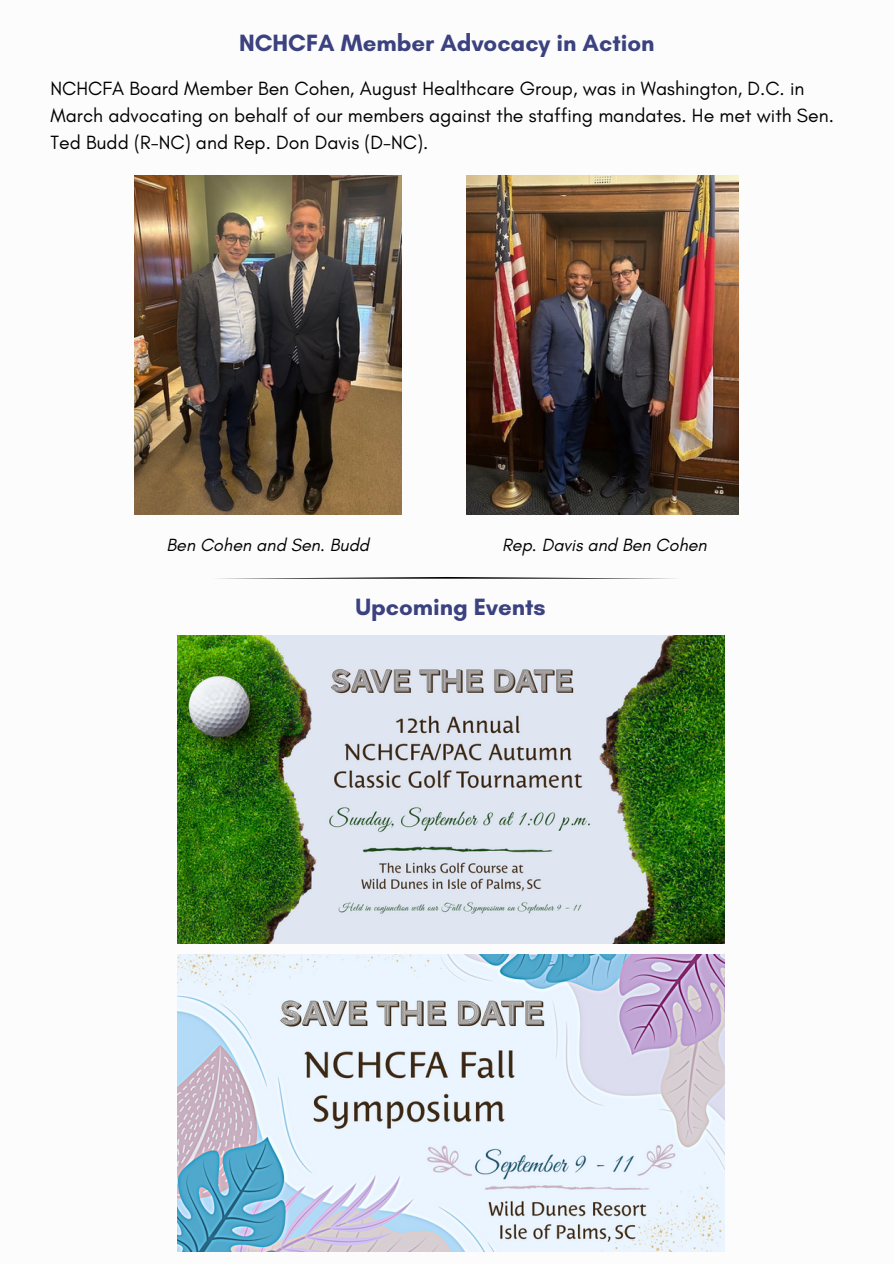
<style>
.page{position:relative;width:894px;height:1264px;background:#fff}
.page>*{position:absolute;margin:0;border:0;box-sizing:border-box;transform-origin:0 0}
.t1{font:700 24px "Glacial Indifference";color:#3b427f}
.t2{font:19.5px/27px "Glacial Indifference";color:#000}
.t3{font:italic 18px "Glacial Indifference";color:#000}
</style>
<div class="page">
<img style="left:177px;top:636px;width:547px;height:307px">
<img style="left:177px;top:954px;width:547px;height:297px">
<img style="left:134px;top:175px;width:267px;height:339px">
<img style="left:466px;top:175px;width:271px;height:339px">
<svg style="left:310px;top:577px;width:273px;height:1px"></svg>
<p class="t1" style="left:239px;top:28px;width:417px">NCHCFA Member Advocacy in Action</p>
<p class="t2" style="left:51px;top:75px;width:784px">NCHCFA Board Member Ben Cohen, August Healthcare Group, was in Washington, D.C. in<br>March advocating on behalf of our members against the staffing mandates. He met with Sen.<br>Ted Budd (R-NC) and Rep. Don Davis (D-NC).</p>
<p class="t3" style="left:166px;top:534px;width:204px">Ben Cohen and Sen. Budd</p>
<p class="t3" style="left:502px;top:534px;width:206px">Rep. Davis and Ben Cohen</p>
<p class="t1" style="left:355px;top:592px;width:192px">Upcoming Events</p>
</div>
